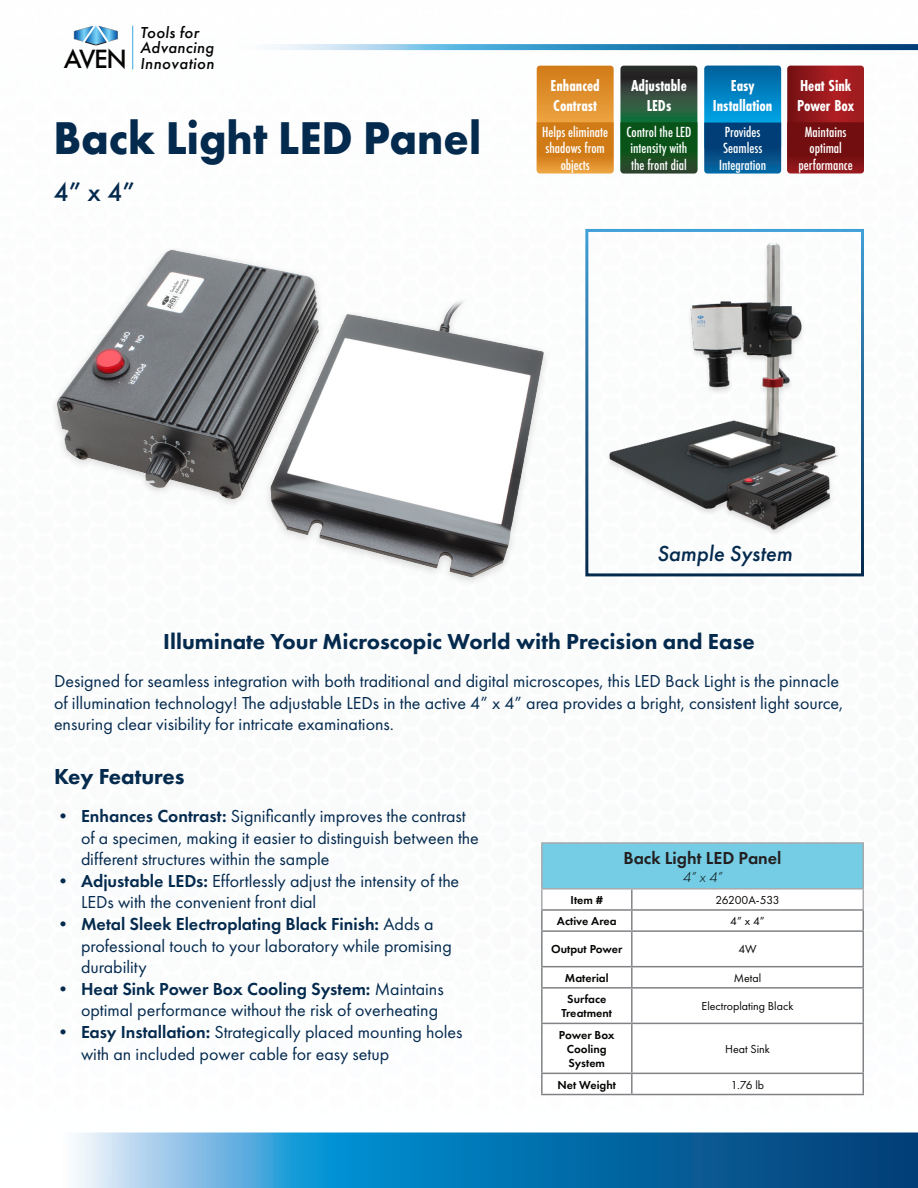
<style>
.page{position:relative;width:918px;height:1188px;background:#fff}
.page>*{position:absolute;margin:0;border:0;box-sizing:border-box;transform-origin:0 0}
.t1{font:700 47.7px "Futura PT";color:#042a4e;scale:.94 1}
.t2{font:500 27px "Futura PT";color:#042a4e}
.t3{font:800 22.5px "Futura PT";color:#042a4e}
.t4{font:italic 500 22.5px "Futura PT";color:#042a4e}
.t5{font:18px/21.6px "Futura PT";color:#042a4e}
.t6{font:600 18px "Futura PT";color:#231f20}
.t7{font:700 16.5px/19.8px "Futura PT Cond";color:#fff}
.t8{font:italic 500 16.5px "Futura PT";letter-spacing:.02em;color:#040503}
.t9{font:italic 300 15px "Futura PT";color:#040503}
.t10{font:500 condensed 13.5px/16.2px "Futura";color:#fff;text-align:center}
.t11{font:600 12px/14.4px "Futura PT";color:#050503;text-align:center}
.t12{font:12px "Futura PT";color:#050503}
.t13{font:12px "Futura PT";letter-spacing:-.025em;color:#050503}
.s1{font-style:normal;font-size:27.45px}
.s2{font-weight:600}
</style>
<div class="page">
<img style="left:56px;top:249px;width:490px;height:334px">
<div style="left:606px;top:242px;width:237px;height:296px;background:#fbfcfc"></div>
<img style="left:609px;top:244px;width:229px;height:286px">
<div style="left:585px;top:229px;width:279px;height:347px;border:3px solid #fff"></div>
<div style="left:542px;top:843px;width:321px;height:46px;background:#74cde5"></div>
<svg style="left:543px;top:967px;width:319px;height:127px"></svg>
<hr style="left:541px;top:930px;width:91px;height:2px;background:#808285">
<hr style="left:541px;top:932px;width:2px;height:34px;background:#808285">
<hr style="left:632px;top:930px;width:232px;height:2px;background:#808285">
<hr style="left:631px;top:932px;width:2px;height:34px;background:#808285">
<hr style="left:862px;top:932px;width:2px;height:34px;background:#808285">
<hr style="left:541px;top:966px;width:91px;height:1px;background:#808285">
<hr style="left:541px;top:967px;width:2px;height:20px;background:#808285">
<hr style="left:632px;top:966px;width:232px;height:1px;background:#808285">
<hr style="left:631px;top:967px;width:2px;height:20px;background:#808285">
<hr style="left:862px;top:967px;width:2px;height:20px;background:#808285">
<hr style="left:541px;top:987px;width:91px;height:2px;background:#808285">
<hr style="left:541px;top:989px;width:2px;height:34px;background:#808285">
<hr style="left:632px;top:987px;width:232px;height:2px;background:#808285">
<hr style="left:631px;top:989px;width:2px;height:34px;background:#808285">
<hr style="left:862px;top:989px;width:2px;height:34px;background:#808285">
<hr style="left:541px;top:1023px;width:91px;height:1px;background:#808285">
<hr style="left:541px;top:1024px;width:2px;height:49px;background:#808285">
<hr style="left:632px;top:1023px;width:232px;height:1px;background:#808285">
<hr style="left:631px;top:1024px;width:2px;height:49px;background:#808285">
<hr style="left:862px;top:1024px;width:2px;height:49px;background:#808285">
<hr style="left:541px;top:1073px;width:91px;height:1px;background:#808285">
<hr style="left:541px;top:1074px;width:2px;height:20px;background:#808285">
<hr style="left:632px;top:1073px;width:232px;height:1px;background:#808285">
<hr style="left:631px;top:1074px;width:2px;height:20px;background:#808285">
<hr style="left:862px;top:1074px;width:2px;height:20px;background:#808285">
<hr style="left:541px;top:1094px;width:91px;height:1px;background:#808285">
<hr style="left:632px;top:1094px;width:232px;height:1px;background:#808285">
<hr style="left:541px;top:842px;width:91px;height:2px;background:#a8a9ad">
<hr style="left:541px;top:844px;width:2px;height:44px;background:#a8a9ad">
<hr style="left:632px;top:842px;width:232px;height:2px;background:#a8a9ad">
<hr style="left:862px;top:844px;width:2px;height:44px;background:#a8a9ad">
<hr style="left:541px;top:888px;width:91px;height:2px;background:#a8a9ad">
<hr style="left:632px;top:888px;width:232px;height:2px;background:#a8a9ad">
<svg style="left:541px;top:889px;width:323px;height:41px"></svg>
<svg style="left:537px;top:66px;width:77px;height:108px;background:#da8a27"></svg>
<svg style="left:620px;top:66px;width:77px;height:108px;background:#214d2d"></svg>
<svg style="left:704px;top:66px;width:77px;height:108px;background:#0368a4"></svg>
<svg style="left:787px;top:66px;width:77px;height:107px;background:#8a1518"></svg>
<hr style="left:132px;top:26px;width:1px;height:43px;background:#3da7dd">
<svg style="left:74px;top:26px;width:44px;height:20px"></svg>
<svg style="left:76px;top:1132px;width:842px;height:56px;background:#2981b7"></svg>
<svg style="left:271px;top:44px;width:647px;height:6px;background:#4a91bd"></svg>
<p class="t8" style="left:140px;top:22px;width:60px">Tools for</p>
<p class="t8" style="left:140px;top:38px;width:75px">Advancing</p>
<p class="t8" style="left:64px;top:53px;width:152px"><span class="s1">AVEN</span> Innovation</p>
<p class="t1" style="left:53px;top:107px;width:457px">Back Light LED Panel</p>
<p class="t2" style="left:53px;top:175px;width:83px">4” x 4”</p>
<p class="t7" style="left:551px;top:76px;width:51px">Enhanced<br>Contrast</p>
<p class="t10" style="left:542px;top:124px;width:68px">Helps eliminate shadows from objects</p>
<p class="t7" style="left:631px;top:76px;width:57px;text-align:center">Adjustable<br>LEDs</p>
<p class="t10" style="left:626px;top:124px;width:67px;text-align:left">Control the LED intensity with the front dial</p>
<p class="t7" style="left:713px;top:76px;width:61px;text-align:center">Easy<br>Installation</p>
<p class="t10" style="left:719px;top:124px;width:49px">Provides<br>Seamless<br>Integration</p>
<p class="t7" style="left:797px;top:76px;width:59px">Heat Sink<br>Power Box</p>
<p class="t10" style="left:799px;top:124px;width:56px">Maintains optimal performance</p>
<p class="t4" style="left:657px;top:540px;width:137px">Sample System</p>
<p class="t3" style="left:163px;top:627px;width:593px">Illuminate Your Microscopic World with Precision and Ease</p>
<p class="t5" style="left:54px;top:670px;width:791px">Designed for seamless integration with both traditional and digital microscopes, this LED Back Light is the pinnacle of illumination technology! The adjustable LEDs in the active 4” x 4” area provides a bright, consistent light source, ensuring clear visibility for intricate examinations.</p>
<p class="t3" style="left:54px;top:762px;width:132px">Key Features</p>
<p class="t5" style="left:81px;top:805px;width:399px;text-indent:-27px"><span class="s2">• Enhances Contrast:</span> Significantly improves the contrast of a specimen, making it easier to distinguish between the different structures within the sample</p>
<p class="t5" style="left:81px;top:870px;width:380px;text-indent:-27px"><span class="s2">• Adjustable LEDs:</span> Effortlessly adjust the intensity of the<br>LEDs with the convenient front dial</p>
<p class="t5" style="left:81px;top:913px;width:372px;text-indent:-27px"><span class="s2">• Metal Sleek Electroplating Black Finish:</span> Adds a professional touch to your laboratory while promising durability</p>
<p class="t5" style="left:81px;top:978px;width:364px;text-indent:-27px"><span class="s2">• Heat Sink Power Box Cooling System:</span> Maintains optimal performance without the risk of overheating</p>
<p class="t5" style="left:81px;top:1021px;width:383px;text-indent:-27px"><span class="s2">• Easy Installation:</span> Strategically placed mounting holes with an included power cable for easy setup</p>
<p class="t6" style="left:623px;top:846px;width:160px">Back Light LED Panel</p>
<p class="t9" style="left:683px;top:868px;width:41px">4” x 4”</p>
<p class="t11" style="left:571px;top:893px;width:34px">Item #</p>
<p class="t13" style="left:715px;top:893px;width:66px">26200A-533</p>
<p class="t11" style="left:557px;top:914px;width:61px">Active Area</p>
<p class="t12" style="left:730px;top:914px;width:36px">4” x 4”</p>
<p class="t11" style="left:551px;top:942px;width:73px">Output Power</p>
<p class="t12" style="left:738px;top:942px;width:20px">4W</p>
<p class="t11" style="left:565px;top:971px;width:45px">Material</p>
<p class="t12" style="left:734px;top:971px;width:29px">Metal</p>
<p class="t11" style="left:561px;top:992px;width:52px">Surface<br>Treatment</p>
<p class="t12" style="left:702px;top:999px;width:93px">Electroplating Black</p>
<p class="t11" style="left:559px;top:1027px;width:57px">Power Box<br>Cooling<br>System</p>
<p class="t12" style="left:725px;top:1042px;width:46px">Heat Sink</p>
<p class="t11" style="left:558px;top:1077px;width:60px">Net Weight</p>
<p class="t12" style="left:731px;top:1077px;width:35px">1.76 lb</p>
</div>
